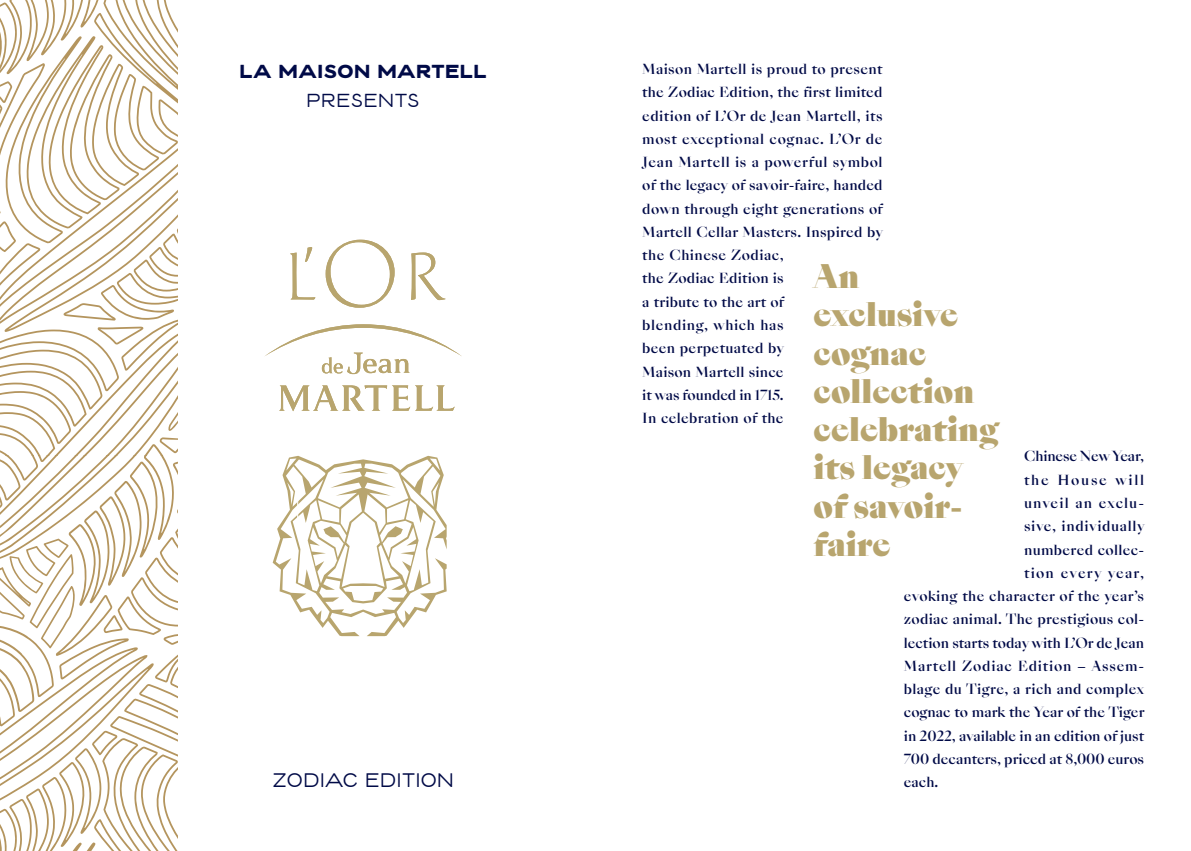
<style>
.page{position:relative;width:1191px;height:851px;background:#fff}
.page>*{position:absolute;margin:0;border:0;box-sizing:border-box;transform-origin:0 0}
.t1{font:900 31.5px/38.2px "Sang Bleu Empire";color:#b8a56e}
.t2{font:19.5px "Martell";letter-spacing:.025em;color:#000a47}
.t3{font:700 18.75px/29.5px "Martell";letter-spacing:.025em;color:#000a47;text-align:center}
.t4{font:500 13.5px/23.2px "Sang Bleu Empire";letter-spacing:.02em;color:#000a47}
.t5{font:500 13.5px "Sang Bleu Empire";color:#000a47}
.t6{font:500 13.5px "Sang Bleu Empire";letter-spacing:-.005em;color:#000a47}
.t7{font:500 13.5px "Sang Bleu Empire";letter-spacing:.055em;color:#000a47}
.t8{font:500 13.5px "Sang Bleu Empire";letter-spacing:.045em;color:#000a47}
.t9{font:500 13.5px "Sang Bleu Empire";letter-spacing:-.015em;color:#000a47}
.t10{font:500 13.5px "Sang Bleu Empire";letter-spacing:.08em;color:#000a47}
.t11{font:500 13.5px "Sang Bleu Empire";letter-spacing:.085em;color:#000a47}
.t12{font:500 13.5px "Sang Bleu Empire";letter-spacing:.125em;color:#000a47}
.s1{font-weight:400}
</style>
<div class="page">
<svg style="left:411px;top:252px;width:34px;height:48px"></svg>
<svg style="left:326px;top:240px;width:68px;height:67px"></svg>
<svg style="left:290px;top:247px;width:25px;height:52px"></svg>
<svg style="left:279px;top:385px;width:175px;height:26px"></svg>
<svg style="left:265px;top:324px;width:197px;height:50px"></svg>
<svg style="left:273px;top:455px;width:173px;height:181px"></svg>
<svg style="left:0;top:0;width:178px;height:850px"></svg>
<p class="t3" style="left:239px;top:56px;width:249px">LA MAISON MARTELL<br><span class="s1">PRESENTS</span></p>
<p class="t2" style="left:272px;top:766px;width:183px">ZODIAC EDITION</p>
<p class="t4" style="left:642px;top:58px;width:242px">Maison Martell is proud to present the Zodiac Edition, the first limited edition of L’Or de Jean Martell, its most exceptional cognac. L’Or de<br>Jean Martell is a powerful symbol of the legacy of savoir-faire, handed down through eight generations of<br>Martell Cellar Masters. Inspired by the Chinese Zodiac,<br>the Zodiac Edition is<br>a tribute to the art of<br>blending, which has<br>been perpetuated by<br>Maison Martell since<br>it was founded in 1715.<br>In celebration of the</p>
<p class="t1" style="left:813px;top:258px;width:47px">An</p>
<p class="t1" style="left:813px;top:296px;width:186px">exclusive cognac collection celebrating its legacy</p>
<p class="t1" style="left:813px;top:487px;width:151px">of savoir&shy;faire</p>
<p class="t9" style="left:1024px;top:447px;width:122px">Chinese New Year,</p>
<p class="t12" style="left:1024px;top:470px;width:122px">the House will</p>
<p class="t10" style="left:1024px;top:493px;width:122px">unveil an exclu-</p>
<p class="t8" style="left:1024px;top:517px;width:122px">sive, individually</p>
<p class="t4" style="left:1024px;top:538px;width:122px">numbered collec-</p>
<p class="t11" style="left:1024px;top:563px;width:122px">tion every year,</p>
<p class="t4" style="left:904px;top:585px;width:242px">evoking the character of the year’s</p>
<p class="t4" style="left:904px;top:608px;width:242px">zodiac animal. The prestigious col-</p>
<p class="t6" style="left:904px;top:633px;width:242px">lection starts today with L’Or de Jean</p>
<p class="t7" style="left:904px;top:656px;width:242px">Martell Zodiac Edition – Assem-</p>
<p class="t4" style="left:904px;top:678px;width:242px">blage du Tigre, a rich and complex</p>
<p class="t5" style="left:904px;top:703px;width:242px">cognac to mark the Year of the Tiger</p>
<p class="t5" style="left:904px;top:726px;width:242px">in 2022, available in an edition of just</p>
<p class="t5" style="left:904px;top:749px;width:242px">700 decanters, priced at 8,000 euros</p>
<p class="t4" style="left:904px;top:771px;width:36px">each.</p>
</div>
